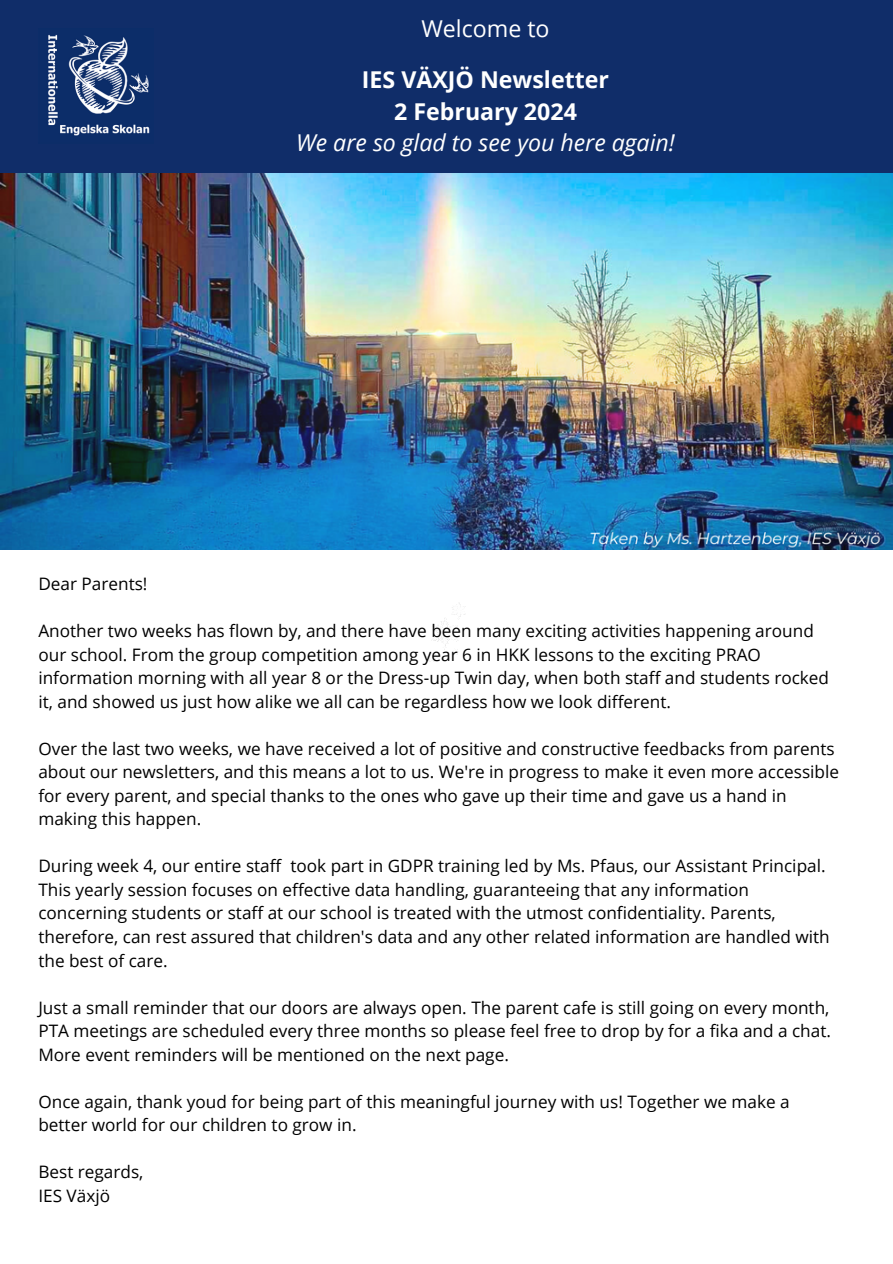
<style>
.page{position:relative;width:893px;height:1264px;background:#fff}
.page>*{position:absolute;margin:0;border:0;box-sizing:border-box;transform-origin:0 0}
.t1{font:700 23.25px/31.5px "Open Sans";color:#fff;text-align:center}
.t2{font:23.25px "Open Sans";color:#fff}
.t3{font:17.1px/23.5px "Open Sans";color:#000}
.s1{font-weight:400;font-style:italic}
</style>
<div class="page">
<img style="left:0;top:172px;width:892px;height:377px">
<div style="left:0;top:0;width:892px;height:172px;background:#102d69"></div>
<img style="left:427px;top:603px;width:38px;height:58px">
<img style="left:48px;top:34px;width:102px;height:102px">
<p class="t2" style="left:421px;top:12px;width:130px">Welcome to</p>
<p class="t1" style="left:296px;top:63px;width:380px">IES VÄXJÖ Newsletter<br>2 February 2024<br><span class="s1">We are so glad to see you here again!</span></p>
<p class="t3" style="left:38px;top:571px;width:111px">Dear Parents!</p>
<p class="t3" style="left:38px;top:618px;width:792px">Another two weeks has flown by, and there have been many exciting activities happening around our school. From the group competition among year 6 in HKK lessons to the exciting PRAO information morning with all year 8 or the Dress-up Twin day, when both staff and students rocked it, and showed us just how alike we all can be regardless how we look different.</p>
<p class="t3" style="left:38px;top:736px;width:802px">Over the last two weeks, we have received a lot of positive and constructive feedbacks from parents about our newsletters, and this means a lot to us. We're in progress to make it even more accessible for every parent, and special thanks to the ones who gave up their time and gave us a hand in making this happen.</p>
<p class="t3" style="left:38px;top:854px;width:792px">During week 4, our entire staff took part in GDPR training led by Ms. Pfaus, our Assistant Principal.<br>This yearly session focuses on effective data handling, guaranteeing that any information concerning students or staff at our school is treated with the utmost confidentiality. Parents, therefore, can rest assured that children's data and any other related information are handled with the best of care.</p>
<p class="t3" style="left:38px;top:995px;width:794px;text-align:justify">Just a small reminder that our doors are always open. The parent cafe is still going on every month, PTA meetings are scheduled every three months so please feel free to drop by for a fika and a chat.<br>More event reminders will be mentioned on the next page.</p>
<p class="t3" style="left:38px;top:1089px;width:752px">Once again, thank youd for being part of this meaningful journey with us! Together we make a better world for our children to grow in.</p>
<p class="t3" style="left:38px;top:1159px;width:107px">Best regards,</p>
<p class="t3" style="left:38px;top:1183px;width:73px">IES Växjö</p>
</div>
